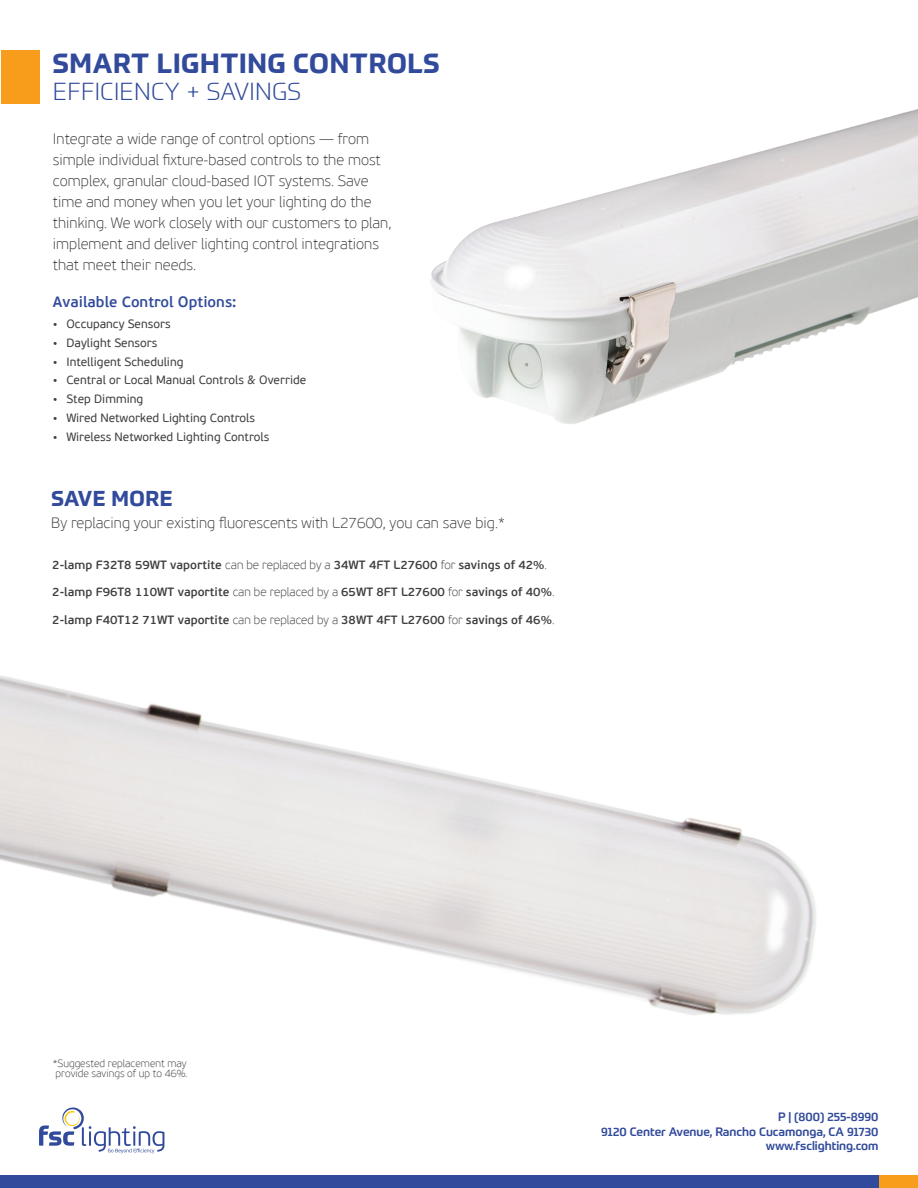
<style>
.page{position:relative;width:918px;height:1188px;background:#fff}
.page>*{position:absolute;margin:0;border:0;box-sizing:border-box;transform-origin:0 0}
.t1{font:700 27px "Prometo";letter-spacing:.025em;color:#314a9b}
.t2{font:300 24px "Prometo";letter-spacing:.01em;color:#314a9b}
.t3{font:700 21px "Prometo";letter-spacing:.025em;color:#314a9b}
.t4{font:100 15px/21px "PF Beau Sans Pro";color:#3e3e3f}
.t5{font:600 15px "PF Beau Sans Pro";color:#314a9b}
.t6{font:600 12px "PF Beau Sans Pro";color:#3e3e3f}
.t7{font:12px "PF Beau Sans Pro";color:#3e3e3f}
.t8{font:500 12px/14.4px "Prometo W04";color:#314a9b;text-align:right}
.t9{font:100 10.5px/10.5px "PF Beau Sans Pro";color:#3e3e3f}
.s1{font-weight:100}
</style>
<div class="page">
<div style="left:0;top:1175px;width:879px;height:13px;background:#314a9b"></div>
<div style="left:1px;top:51px;width:38px;height:53px;background:#f89c1c"></div>
<img style="left:430px;top:109px;width:488px;height:315px">
<img style="left:0;top:675px;width:918px;height:510px">
<h1 class="t1" style="left:53px;top:47px;width:388px">SMART LIGHTING CONTROLS</h1>
<h2 class="t2" style="left:53px;top:78px;width:250px">EFFICIENCY + SAVINGS</h2>
<p class="t4" style="left:53px;top:128px;width:340px">Integrate a wide range of control options — from simple individual fixture-based controls to the most complex, granular cloud-based IOT systems. Save time and money when you let your lighting do the thinking. We work closely with our customers to plan, implement and deliver lighting control integrations that meet their needs.</p>
<p class="t5" style="left:53px;top:293px;width:185px">Available Control Options:</p>
<p class="t7" style="left:53px;top:317px;width:119px">• Occupancy Sensors</p>
<p class="t7" style="left:53px;top:336px;width:106px">• Daylight Sensors</p>
<p class="t7" style="left:53px;top:355px;width:132px">• Intelligent Scheduling</p>
<p class="t7" style="left:53px;top:373px;width:255px">• Central or Local Manual Controls &amp; Override</p>
<p class="t7" style="left:53px;top:392px;width:92px">• Step Dimming</p>
<p class="t7" style="left:53px;top:411px;width:204px">• Wired Networked Lighting Controls</p>
<p class="t7" style="left:53px;top:430px;width:218px">• Wireless Networked Lighting Controls</p>
<h3 class="t3" style="left:51px;top:485px;width:123px">SAVE MORE</h3>
<p class="t4" style="left:51px;top:512px;width:455px">By replacing your existing fluorescents with L27600, you can save big.*</p>
<p class="t6" style="left:52px;top:557px;width:496px">2-lamp F32T8 59WT vaportite <span class="s1">can be replaced by a</span> 34WT 4FT L27600 <span class="s1">for</span> savings of 42%<span class="s1">.</span></p>
<p class="t6" style="left:52px;top:585px;width:504px">2-lamp F96T8 110WT vaportite <span class="s1">can be replaced by a</span> 65WT 8FT L27600 <span class="s1">for</span> savings of 40%<span class="s1">.</span></p>
<p class="t6" style="left:52px;top:613px;width:504px">2-lamp F40T12 71WT vaportite <span class="s1">can be replaced by a</span> 38WT 4FT L27600 <span class="s1">for</span> savings of 46%<span class="s1">.</span></p>
<p class="t9" style="left:53px;top:1058px;width:136px">*Suggested replacement may provide savings of up to 46%.</p>
<p class="t8" style="left:601px;top:1110px;width:279px">P | (800) 255-8990<br>9120 Center Avenue, Rancho Cucamonga, CA 91730 www.fsclighting.com</p>
</div>
